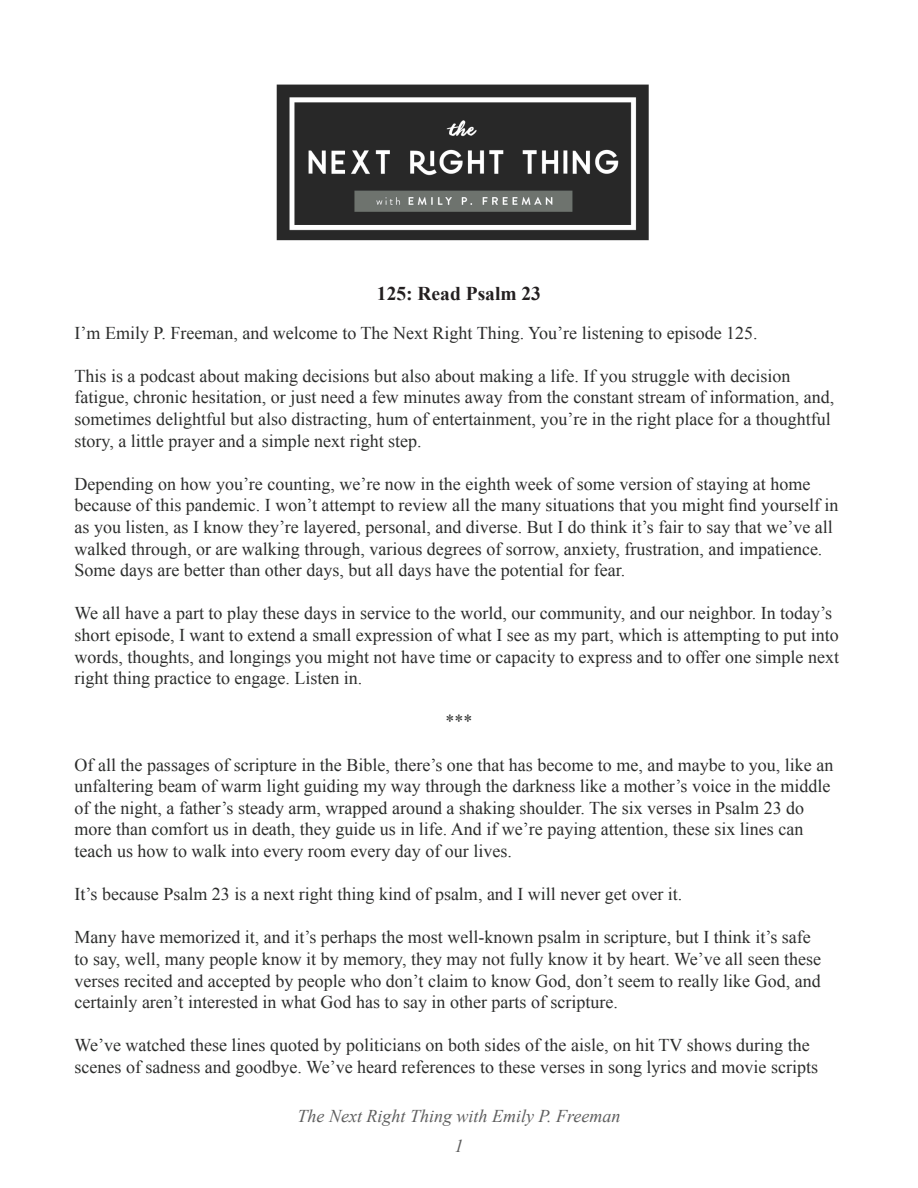
<style>
.page{position:relative;width:918px;height:1188px;background:#fff}
.page>*{position:absolute;margin:0;border:0;box-sizing:border-box;transform-origin:0 0}
.t1{font:700 19.5px "Times New Roman";color:#231f20}
.t2{font:18px/21.6px "Times New Roman";color:#2c2d2c}
.t3{font:italic 18px/30px "Times New Roman";color:#5e5e5e;text-align:center}
</style>
<div class="page">
<img style="left:276px;top:84px;width:373px;height:157px">
<p class="t1" style="left:377px;top:280px;width:166px">125: Read Psalm 23</p>
<p class="t2" style="left:75px;top:322px;width:685px">I’m Emily P. Freeman, and welcome to The Next Right Thing. You’re listening to episode 125.</p>
<p class="t2" style="left:75px;top:365px;width:761px">This is a podcast about making decisions but also about making a life. If you struggle with decision fatigue, chronic hesitation, or just need a few minutes away from the constant stream of information, and, sometimes delightful but also distracting, hum of entertainment, you’re in the right place for a thoughtful story, a little prayer and a simple next right step.</p>
<p class="t2" style="left:75px;top:473px;width:766px">Depending on how you’re counting, we’re now in the eighth week of some version of staying at home because of this pandemic. I won’t attempt to review all the many situations that you might find yourself in as you listen, as I know they’re layered, personal, and diverse. But I do think it’s fair to say that we’ve all walked through, or are walking through, various degrees of sorrow, anxiety, frustration, and impatience.<br>Some days are better than other days, but all days have the potential for fear.</p>
<p class="t2" style="left:75px;top:602px;width:766px">We all have a part to play these days in service to the world, our community, and our neighbor. In today’s short episode, I want to extend a small expression of what I see as my part, which is attempting to put into words, thoughts, and longings you might not have time or capacity to express and to offer one simple next right thing practice to engage. Listen in.</p>
<p class="t2" style="left:446px;top:710px;width:28px">***</p>
<p class="t2" style="left:75px;top:754px;width:760px">Of all the passages of scripture in the Bible, there’s one that has become to me, and maybe to you, like an unfaltering beam of warm light guiding my way through the darkness like a mother’s voice in the middle of the night, a father’s steady arm, wrapped around a shaking shoulder. The six verses in Psalm 23 do more than comfort us in death, they guide us in life. And if we’re paying attention, these six lines can teach us how to walk into every room every day of our lives.</p>
<p class="t2" style="left:75px;top:883px;width:609px">It’s because Psalm 23 is a next right thing kind of psalm, and I will never get over it.</p>
<p class="t2" style="left:75px;top:926px;width:748px">Many have memorized it, and it’s perhaps the most well-known psalm in scripture, but I think it’s safe to say, well, many people know it by memory, they may not fully know it by heart. We’ve all seen these verses recited and accepted by people who don’t claim to know God, don’t seem to really like God, and certainly aren’t interested in what God has to say in other parts of scripture.</p>
<p class="t2" style="left:75px;top:1034px;width:745px">We’ve watched these lines quoted by politicians on both sides of the aisle, on hit TV shows during the scenes of sadness and goodbye. We’ve heard references to these verses in song lyrics and movie scripts</p>
<p class="t3" style="left:298px;top:1100px;width:324px">The Next Right Thing with Emily P. Freeman<br>1</p>
</div>
